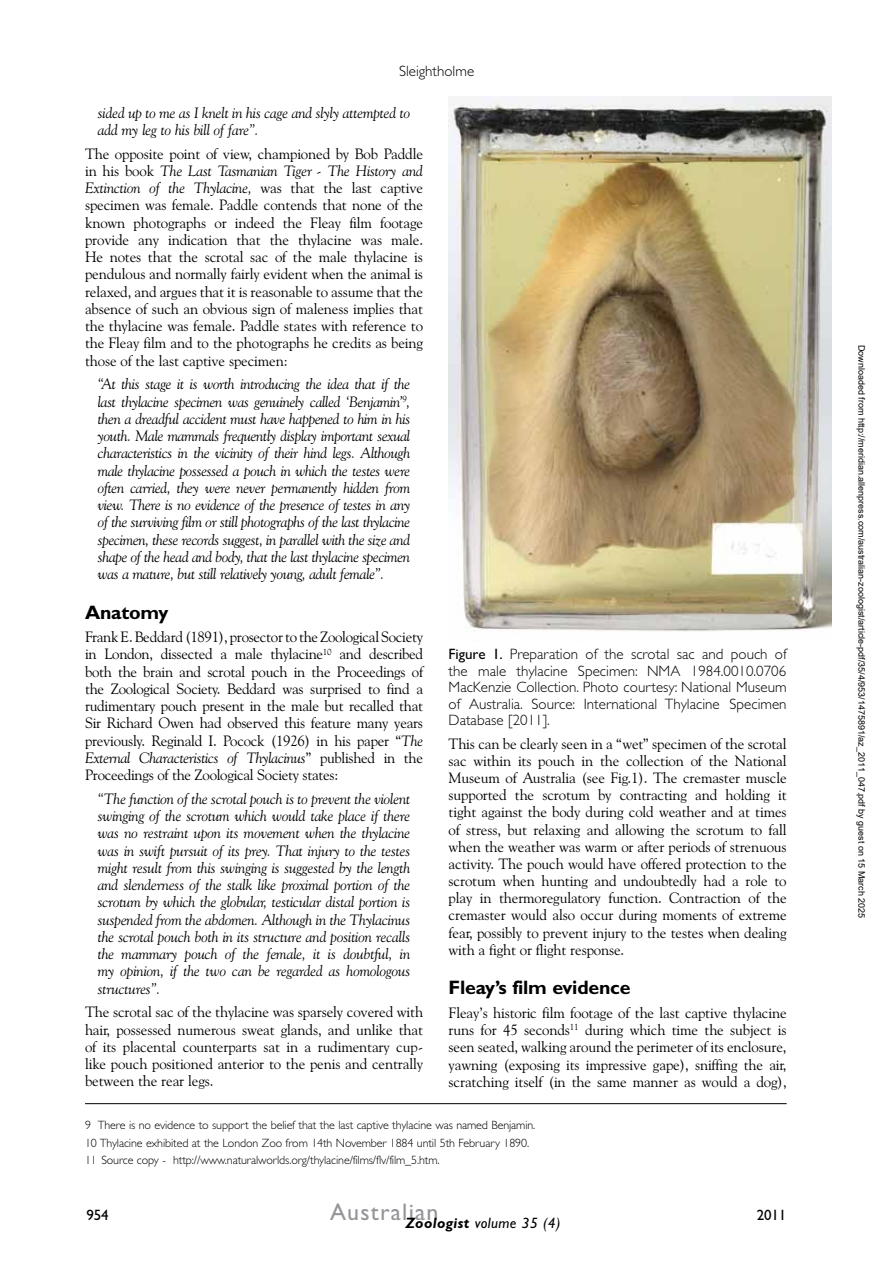
<style>
.page{position:relative;width:893px;height:1263px;background:#fff}
.page>*{position:absolute;margin:0;border:0;box-sizing:border-box;transform-origin:0 0}
.t1{font:24px "Gill Sans";letter-spacing:.05em;color:#939598}
.t2{font:700 19.5px "Gill Sans";letter-spacing:-.01em;color:#000}
.t3{font:15px/17.2px "Goudy Old Style BT";letter-spacing:-.01em;color:#000;text-align:justify}
.t4{font:italic 15px/17.2px "Goudy Old Style BT";letter-spacing:-.01em;color:#000;text-align:justify}
.t5{font:300 15px/16.5px "Gill Sans";color:#000;text-align:justify}
.t6{font:italic 15px "Gill Sans";letter-spacing:.025em;color:#000}
.t7{font:15px "Gill Sans";letter-spacing:-.01em;color:#000}
.t8{font:300 12px/17.7px "Gill Sans";letter-spacing:-.01em;color:#000}
.t9{font:9px "Arial";color:#000}
.s1{font-style:italic}
.s2{font-weight:400}
.s3{font-style:inherit}
.s4{font-weight:700}
</style>
<div class="page">
<hr style="left:85px;top:1103px;width:702px;height:1px;background:#000">
<img style="left:449px;top:97px;width:382px;height:535px">
<p class="t5" style="left:399px;top:62px;width:77px">Sleightholme</p>
<p class="t4" style="left:98px;top:104px;width:314px">sided up to me as I knelt in his cage and slyly attempted to add my leg to his bill of fare”.</p>
<p class="t3" style="left:85px;top:145px;width:340px">The opposite point of view, championed by Bob Paddle in his book <span class="s1">The Last Tasmanian Tiger - The History and Extinction of the Thylacine,</span> was that the last captive specimen was female. Paddle contends that none of the known photographs or indeed the Fleay film footage provide any indication that the thylacine was male.<br>He notes that the scrotal sac of the male thylacine is pendulous and normally fairly evident when the animal is relaxed, and argues that it is reasonable to assume that the absence of such an obvious sign of maleness implies that the thylacine was female. Paddle states with reference to the Fleay film and to the photographs he credits as being those of the last captive specimen:</p>
<p class="t4" style="left:98px;top:375px;width:314px">“At this stage it is worth introducing the idea that if the last thylacine specimen was genuinely called ‘Benjamin’<sup>9</sup>, then a dreadful accident must have happened to him in his youth. Male mammals frequently display important sexual characteristics in the vicinity of their hind legs. Although male thylacine possessed a pouch in which the testes were often carried, they were never permanently hidden from view. There is no evidence of the presence of testes in any of the surviving film or still photographs of the last thylacine specimen, these records suggest, in parallel with the size and shape of the head and body, that the last thylacine specimen was a mature, but still relatively young, adult female”.</p>
<h2 class="t2" style="left:85px;top:599px;width:85px">Anatomy</h2>
<p class="t3" style="left:85px;top:628px;width:340px">Frank E. Beddard (1891), prosector to the Zoological Society in London, dissected a male thylacine<sup>10</sup> and described both the brain and scrotal pouch in the Proceedings of the Zoological Society. Beddard was surprised to find a rudimentary pouch present in the male but recalled that Sir Richard Owen had observed this feature many years previously. Reginald I. Pocock (1926) in his paper “<span class="s1">The External Characteristics of Thylacinus</span>” published in the Proceedings of the Zoological Society states:</p>
<p class="t4" style="left:98px;top:790px;width:314px">“The function of the scrotal pouch is to prevent the violent swinging of the scrotum which would take place if there was no restraint upon its movement when the thylacine was in swift pursuit of its prey. That injury to the testes might result from this swinging is suggested by the length and slenderness of the stalk like proximal portion of the scrotum by which the globular, testicular distal portion is suspended from the abdomen. Although in the Thylacinus the scrotal pouch both in its structure and position recalls the mammary pouch of the female, it is doubtful, in my opinion, if the two can be regarded as homologous structures”.</p>
<p class="t3" style="left:85px;top:1003px;width:340px">The scrotal sac of the thylacine was sparsely covered with hair, possessed numerous sweat glands, and unlike that of its placental counterparts sat in a rudimentary cup&shy;like pouch positioned anterior to the penis and centrally between the rear legs.</p>
<p class="t5" style="left:449px;top:646px;width:340px"><span class="s2">Figure 1.</span> <span class="s3">Preparation</span> of the scrotal sac and pouch of the male thylacine Specimen: NMA 1984.0010.0706<br>MacKenzie Collection. Photo courtesy: National Museum of Australia. Source: International Thylacine Specimen Database [2011].</p>
<p class="t3" style="left:449px;top:735px;width:340px">This can be clearly seen in a “wet” specimen of the scrotal sac within its pouch in the collection of the National Museum of Australia (see Fig.1). The cremaster muscle supported the scrotum by contracting and holding it tight against the body during cold weather and at times of stress, but relaxing and allowing the scrotum to fall when the weather was warm or after periods of strenuous activity. The pouch would have offered protection to the scrotum when hunting and undoubtedly had a role to play in thermoregulatory function. Contraction of the cremaster would also occur during moments of extreme fear, possibly to prevent injury to the testes when dealing with a fight or flight response.</p>
<h2 class="t2" style="left:449px;top:974px;width:183px">Fleay’s film evidence</h2>
<p class="t3" style="left:449px;top:1004px;width:340px">Fleay’s historic film footage of the last captive thylacine runs for 45 seconds<sup>11</sup> during which time the subject is seen seated, walking around the perimeter of its enclosure, yawning (exposing its impressive gape), sniffing the air, scratching itself (in the same manner as would a dog),</p>
<p class="t8" style="left:85px;top:1116px;width:452px">9 There is no evidence to support the belief that the last captive thylacine was named Benjamin.<br>10 Thylacine exhibited at the London Zoo from 14th November 1884 until 5th February 1890.<br>11 Source copy - http://www.naturalworlds.org/thylacine/films/flv/film_5.htm.</p>
<p class="t7" style="left:87px;top:1205px;width:24px">954</p>
<h1 class="t1" style="left:330px;top:1195px;width:110px">Australian</h1>
<p class="t6" style="left:405px;top:1213px;width:157px"><span class="s4">Zoologist</span> volume 35 (4)</p>
<p class="t7" style="left:757px;top:1204px;width:31px">2011</p>
<p class="t9" style="left:865px;top:345px;width:575px;rotate:90deg">Downloaded from http://meridian.allenpress.com/australian-zoologist/article-pdf/35/4/953/1475891/az_2011_047.pdf by guest on 15 March 2025</p>
</div>
